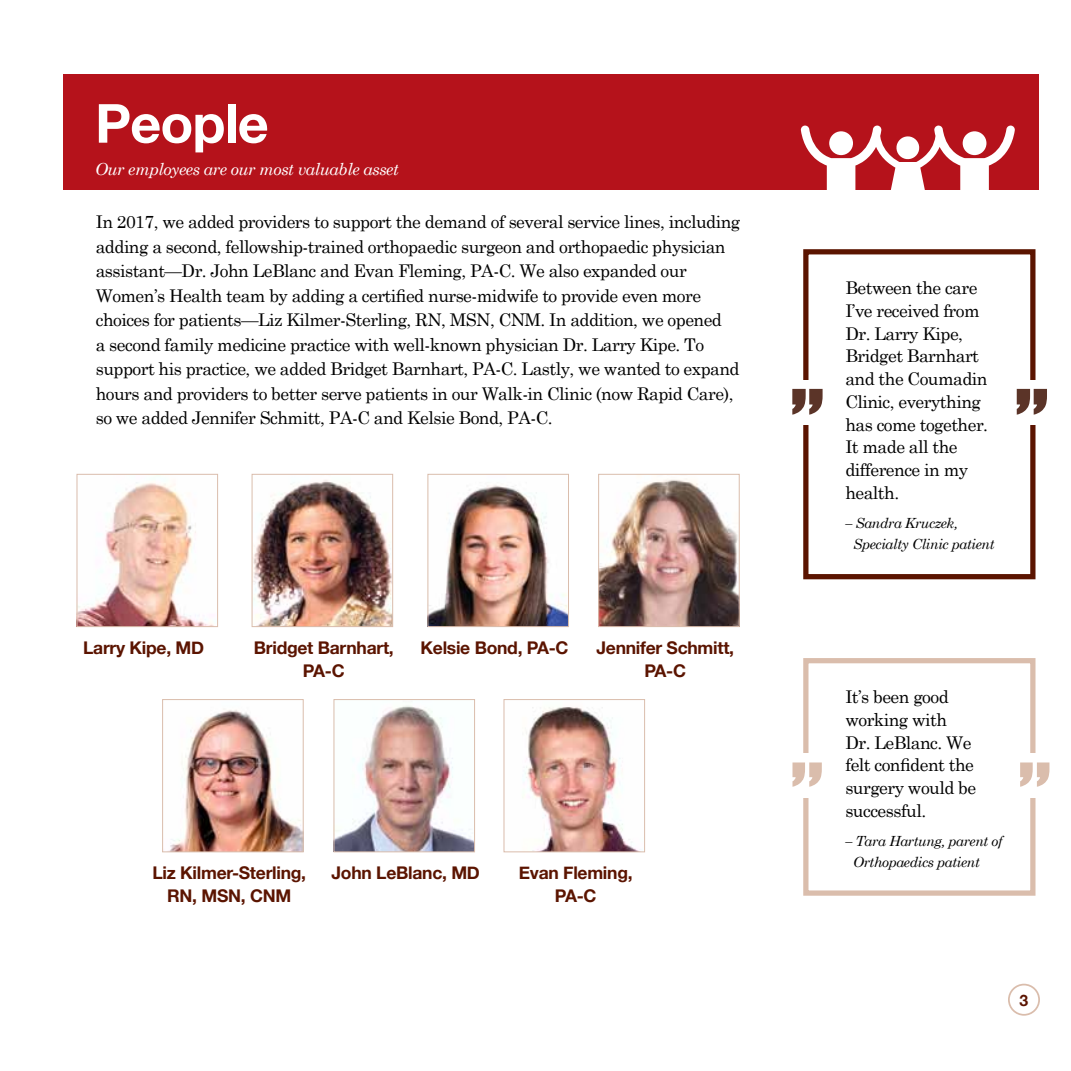
<style>
.page{position:relative;width:1071px;height:1071px;background:#fff}
.page>*{position:absolute;margin:0;border:0;box-sizing:border-box;transform-origin:0 0}
.t1{font:94.85px "Impact";color:#dabdac}
.t2{font:700 53.9px "Helvetica Neue";letter-spacing:-.015em;color:#fff}
.t3{font:17.5px/22.8px "Century Schoolbook";letter-spacing:-.03em;color:#000}
.t4{font:700 17.5px/22.8px "Helvetica Neue";letter-spacing:-.015em;color:#5b1400;text-align:center}
.t5{font:italic 16.62px "Century Schoolbook";letter-spacing:-.03em;color:#fff}
.t6{font:700 15.75px "Helvetica Neue";color:#5b1400}
.t7{font:italic 14px/21px "Century Schoolbook";letter-spacing:-.03em;color:#000}
</style>
<div class="page">
<div style="left:63px;top:74px;width:975px;height:116px;background:#b5121b"></div>
<svg style="left:801px;top:125px;width:214px;height:65px"></svg>
<div style="left:963px;top:131px;width:23px;height:24px;background:#fff;border-radius:50%"></div>
<div style="left:963px;top:160px;width:21px;height:32px;background:#fff"></div>
<div style="left:897px;top:162px;width:22px;height:30px;background:#fff"></div>
<img style="left:79px;top:482px;width:134px;height:143px">
<div style="left:77px;top:474px;width:141px;height:153px;border:1px solid #dabdac"></div>
<img style="left:170px;top:710px;width:132px;height:140px">
<div style="left:162px;top:699px;width:142px;height:153px;border:1px solid #dabdac"></div>
<img style="left:336px;top:705px;width:137px;height:145px">
<div style="left:334px;top:699px;width:141px;height:153px;border:1px solid #dabdac"></div>
<img style="left:254px;top:480px;width:137px;height:145px">
<div style="left:252px;top:474px;width:141px;height:153px;border:1px solid #dabdac"></div>
<img style="left:429px;top:485px;width:138px;height:140px">
<div style="left:427px;top:474px;width:142px;height:153px;border:1px solid #dabdac"></div>
<img style="left:600px;top:478px;width:138px;height:147px">
<div style="left:598px;top:474px;width:142px;height:153px;border:1px solid #dabdac"></div>
<img style="left:523px;top:707px;width:114px;height:143px">
<div style="left:504px;top:699px;width:141px;height:153px;border:1px solid #dabdac"></div>
<div style="left:803px;top:249px;width:233px;height:330px;border:5px solid #5b1400"></div>
<div style="left:803px;top:658px;width:233px;height:238px;border:5px solid #dabdac"></div>
<div style="left:789px;top:380px;width:42px;height:44px;background:#fff"></div>
<svg style="left:792px;top:389px;width:31px;height:26px"></svg>
<div style="left:1014px;top:380px;width:41px;height:44px;background:#fff"></div>
<svg style="left:1017px;top:389px;width:30px;height:26px"></svg>
<div style="left:1008px;top:984px;width:32px;height:32px;border:2px solid #dabdac;border-radius:50%"></div>
<div style="left:1017px;top:753px;width:42px;height:44px;background:#fff"></div>
<div style="left:790px;top:753px;width:41px;height:44px;background:#fff"></div>
<h2 class="t2" style="left:95px;top:81px;width:175px">People</h2>
<p class="t5" style="left:95px;top:158px;width:305px">Our employees are our most valuable asset</p>
<p class="t3" style="left:96px;top:209px;width:646px;line-height:24.5px">In 2017, we added providers to support the demand of several service lines, including adding a second, fellowship-trained orthopaedic surgeon and orthopaedic physician assistant—Dr. John LeBlanc and Evan Fleming, PA-C. We also expanded our Women’s Health team by adding a certified nurse-midwife to provide even more choices for patients—Liz Kilmer-Sterling, RN, MSN, CNM. In addition, we opened<br>a second family medicine practice with well-known physician Dr. Larry Kipe. To support his practice, we added Bridget Barnhart, PA-C. Lastly, we wanted to expand hours and providers to better serve patients in our Walk-in Clinic (now Rapid Care), so we added Jennifer Schmitt, PA-C and Kelsie Bond, PA-C.</p>
<p class="t4" style="left:83px;top:637px;width:123px">Larry Kipe, MD</p>
<p class="t4" style="left:254px;top:637px;width:142px">Bridget Barnhart,<br>PA-C</p>
<p class="t4" style="left:421px;top:637px;width:150px">Kelsie Bond, PA-C</p>
<p class="t4" style="left:596px;top:637px;width:139px">Jennifer Schmitt,<br>PA-C</p>
<p class="t4" style="left:152px;top:862px;width:155px">Liz Kilmer-Sterling,<br>RN, MSN, CNM</p>
<p class="t4" style="left:519px;top:862px;width:115px">Evan Fleming,<br>PA-C</p>
<p class="t4" style="left:332px;top:862px;width:150px">John LeBlanc, MD</p>
<p class="t3" style="left:845px;top:276px;width:144px">Between the care<br>I’ve received from<br>Dr. Larry Kipe,<br>Bridget Barnhart and the Coumadin<br>Clinic, everything has come together.<br>It made all the difference in my health.</p>
<p class="t7" style="left:853px;top:512px;width:143px;text-indent:-8px">– Sandra Kruczek,<br>Specialty Clinic patient</p>
<p class="t3" style="left:845px;top:685px;width:132px">It’s been good working with<br>Dr. LeBlanc. We felt confident the surgery would be successful.</p>
<p class="t7" style="left:853px;top:830px;width:151px;text-indent:-8px">– Tara Hartung, parent of<br>Orthopaedics patient</p>
<h1 class="t1" style="left:791px;top:727px;width:34px">”</h1>
<h1 class="t1" style="left:1018px;top:727px;width:34px">”</h1>
<p class="t6" style="left:1019px;top:988px;width:10px">3</p>
</div>
